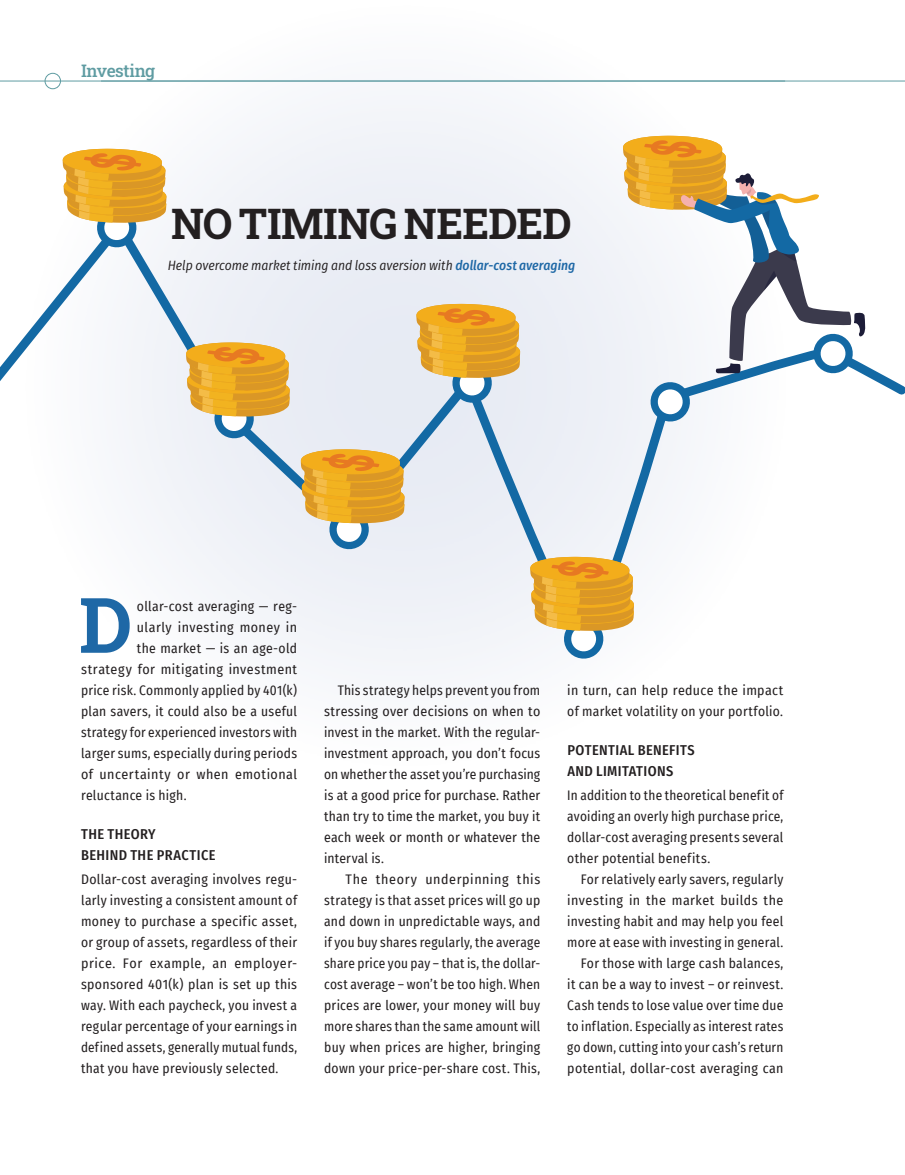
<style>
.page{position:relative;width:905px;height:1175px;background:#fff}
.page>*{position:absolute;margin:0;border:0;box-sizing:border-box;transform-origin:0 0}
.Body_Copy_Drop_Cap{font:76.65px "Roboto Slab";color:#1e68a6}
.Headline{font:42px "Roboto Slab";letter-spacing:-.02em;color:#231f20}
.Section_Header{font:17.25px "Roboto Slab";letter-spacing:-.025em;color:#5f9ca2}
.Subhead_2_lines{font:500 14.25px/21px "Fira Sans Condensed";letter-spacing:.03em;color:#231f20}
.Body_Copy_Indent{font:13.5px/21px "Fira Sans Condensed";letter-spacing:.02em;color:#231f20;text-align:justify}
.Body_Copy_No_Indent{font:13.5px/21px "Fira Sans Condensed";letter-spacing:.02em;color:#231f20;text-align:justify}
.Body_Copy_Drop_Cap-2{font:13.5px "Fira Sans Condensed";letter-spacing:.025em;color:#231f20}
.Deck{font:italic 13.5px "Fira Sans Condensed";color:#231f20}
.s1{font-weight:500;color:#1e68a6}
</style>
<div class="page">
<hr style="left:0;top:81px;width:785px;height:1px;background:#5f9ca2">
<div style="left:24px;top:4px;width:763px;height:763px;background:#f7f8fb;border-radius:50%"></div>
<svg style="left:0;top:211px;width:904px;height:376px"></svg>
<svg style="left:63px;top:148px;width:103px;height:102px"></svg>
<svg style="left:186px;top:342px;width:104px;height:99px"></svg>
<svg style="left:301px;top:449px;width:103px;height:103px"></svg>
<svg style="left:416px;top:303px;width:104px;height:102px"></svg>
<svg style="left:530px;top:556px;width:104px;height:103px"></svg>
<svg style="left:623px;top:135px;width:243px;height:289px"></svg>
<hr style="left:101px;top:81px;width:803px;height:1px;background:#5f9ca2">
<div style="left:45px;top:73px;width:16px;height:16px;border:1px solid #5f9ca2;border-radius:50%"></div>
<p class="Section_Header" style="left:81px;top:59px;width:76px">Investing</p>
<p class="Headline" style="left:171px;top:195px;width:402px">NO TIMING NEEDED</p>
<p class="Deck" style="left:168px;top:256px;width:409px">Help overcome market timing and loss aversion with <span class="s1">dollar-cost averaging</span></p>
<p class="Body_Copy_Drop_Cap" style="left:79px;top:572px;width:55px">D</p>
<p class="Body_Copy_Drop_Cap-2" style="left:137px;top:596px;width:162px">ollar-cost averaging — reg-</p>
<p class="Body_Copy_Drop_Cap-2" style="left:137px;top:617px;width:162px">ularly investing money in</p>
<p class="Body_Copy_Drop_Cap-2" style="left:137px;top:638px;width:162px">the market — is an age-old</p>
<p class="Body_Copy_Drop_Cap-2" style="left:81px;top:659px;width:217px">strategy for mitigating investment</p>
<p class="Body_Copy_Drop_Cap-2" style="left:81px;top:680px;width:218px">price risk. Commonly applied by 401(k)</p>
<p class="Body_Copy_Drop_Cap-2" style="left:81px;top:701px;width:217px">plan savers, it could also be a useful</p>
<p class="Body_Copy_Drop_Cap-2" style="left:81px;top:722px;width:218px">strategy for experienced investors with</p>
<p class="Body_Copy_Drop_Cap-2" style="left:81px;top:743px;width:217px">larger sums, especially during periods</p>
<p class="Body_Copy_Drop_Cap-2" style="left:81px;top:764px;width:217px">of uncertainty or when emotional</p>
<p class="Body_Copy_Drop_Cap-2" style="left:81px;top:785px;width:107px">reluctance is high.</p>
<p class="Subhead_2_lines" style="left:81px;top:822px;width:136px">THE THEORY<br>BEHIND THE PRACTICE</p>
<p class="Body_Copy_No_Indent" style="left:81px;top:868px;width:218px">Dollar-cost averaging involves regu&shy;larly investing a consistent amount of money to purchase a specific asset, or group of assets, regardless of their price. For example, an employer&shy;sponsored 401(k) plan is set up this way. With each paycheck, you invest a regular percentage of your earnings in defined assets, generally mutual funds, that you have previously selected.</p>
<p class="Body_Copy_Indent" style="left:324px;top:679px;width:218px;text-indent:14px">This strategy helps prevent you from stressing over decisions on when to invest in the market. With the regular&shy;investment approach, you don’t focus on whether the asset you’re purchasing is at a good price for purchase. Rather than try to time the market, you buy it each week or month or whatever the interval is.</p>
<p class="Body_Copy_Indent" style="left:324px;top:868px;width:218px;text-indent:21px">The theory underpinning this strategy is that asset prices will go up and down in unpredictable ways, and if you buy shares regularly, the average share price you pay – that is, the dollar&shy;cost average – won’t be too high. When prices are lower, your money will buy more shares than the same amount will buy when prices are higher, bringing down your price-per-share cost. This,</p>
<p class="Body_Copy_Indent" style="left:567px;top:679px;width:218px">in turn, can help reduce the impact of market volatility on your portfolio.</p>
<p class="Subhead_2_lines" style="left:567px;top:738px;width:129px">POTENTIAL BENEFITS<br>AND LIMITATIONS</p>
<p class="Body_Copy_No_Indent" style="left:567px;top:784px;width:218px">In addition to the theoretical benefit of avoiding an overly high purchase price, dollar-cost averaging presents several other potential benefits.</p>
<p class="Body_Copy_Indent" style="left:567px;top:868px;width:218px;text-indent:14px">For relatively early savers, regularly investing in the market builds the investing habit and may help you feel more at ease with investing in general.</p>
<p class="Body_Copy_Indent" style="left:567px;top:952px;width:218px;text-indent:14px">For those with large cash balances, it can be a way to invest – or reinvest.<br>Cash tends to lose value over time due to inflation. Especially as interest rates go down, cutting into your cash’s return potential, dollar-cost averaging can</p>
</div>
